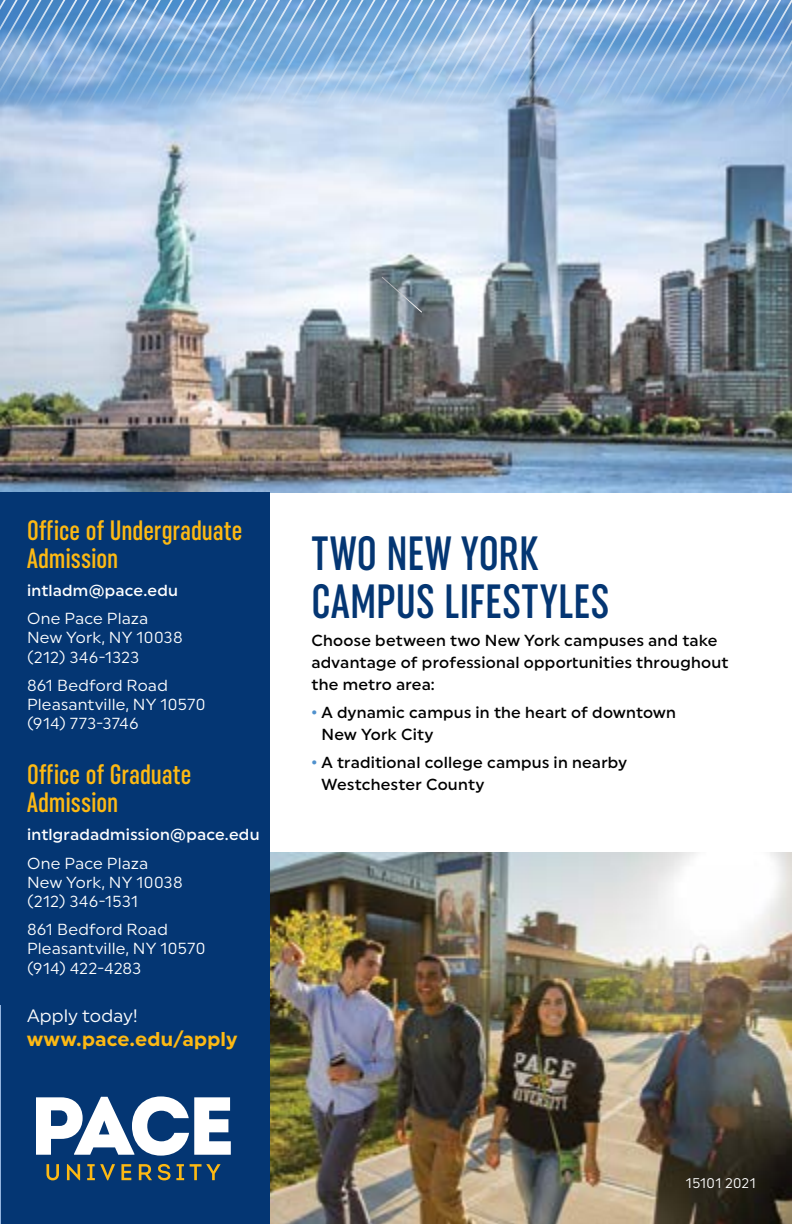
<style>
.page{position:relative;width:792px;height:1224px;background:#fff}
.page>*{position:absolute;margin:0;border:0;box-sizing:border-box;transform-origin:0 0}
.t1{font:500 extra-condensed 48px/48px "Uniform";letter-spacing:.005em;color:#043673}
.t2{font:500 extra-condensed 28px/28px "Uniform";letter-spacing:-.005em;color:#fdb913}
.t3{font:700 20px "Uniform";letter-spacing:.01em;color:#fdb913}
.t4{font:18px "Uniform";letter-spacing:.01em;color:#fff}
.t5{font:500 16px/22px "Uniform";letter-spacing:.015em;color:#000}
.t6{font:16px/19.2px "Uniform";letter-spacing:.015em;color:#fff}
.t7{font:500 16px "Uniform";letter-spacing:.015em;color:#fff}
.t8{font:14px "Uniform";letter-spacing:.015em;color:#fff}
.s1{color:#5091cd}
</style>
<div class="page">
<img style="left:0;top:111px;width:792px;height:381px">
<svg style="left:0;top:0;width:792px;height:111px;background:#8cb4de"></svg>
<img style="left:270px;top:853px;width:522px;height:371px">
<div style="left:0;top:492px;width:270px;height:732px;background:#043673"></div>
<svg style="left:381px;top:276px;width:42px;height:37px;background:#75858d"></svg>
<svg style="left:46px;top:1164px;width:174px;height:16px"></svg>
<svg style="left:36px;top:1096px;width:195px;height:60px"></svg>
<h2 class="t2" style="left:27px;top:516px;width:217px">Office of Undergraduate<br>Admission</h2>
<p class="t7" style="left:27px;top:581px;width:153px">intladm@pace.edu</p>
<p class="t6" style="left:27px;top:609px;width:157px">One Pace Plaza<br>New York, NY 10038 (212) 346-1323</p>
<p class="t6" style="left:27px;top:675px;width:180px">861 Bedford Road<br>Pleasantville, NY 10570 (914) 773-3746</p>
<h2 class="t2" style="left:27px;top:760px;width:166px">Office of Graduate<br>Admission</h2>
<p class="t7" style="left:27px;top:825px;width:234px">intlgradadmission@pace.edu</p>
<p class="t6" style="left:27px;top:853px;width:157px">One Pace Plaza<br>New York, NY 10038 (212) 346-1531</p>
<p class="t6" style="left:27px;top:920px;width:180px">861 Bedford Road<br>Pleasantville, NY 10570 (914) 422-4283</p>
<p class="t4" style="left:27px;top:1005px;width:112px">Apply today!</p>
<p class="t3" style="left:27px;top:1027px;width:212px">www.pace.edu/apply</p>
<h1 class="t1" style="left:312px;top:529px;width:299px">TWO NEW YORK<br>CAMPUS LIFESTYLES</h1>
<p class="t5" style="left:312px;top:629px;width:419px">Choose between two New York campuses and take advantage of professional opportunities throughout the metro area:</p>
<p class="t5" style="left:322px;top:701px;width:356px;text-indent:-10px"><span class="s1">•</span> A dynamic campus in the heart of downtown<br>New York City</p>
<p class="t5" style="left:322px;top:751px;width:307px;text-indent:-10px"><span class="s1">•</span> A traditional college campus in nearby<br>Westchester County</p>
<p class="t8" style="left:686px;top:1175px;width:72px">15101 2021</p>
</div>
